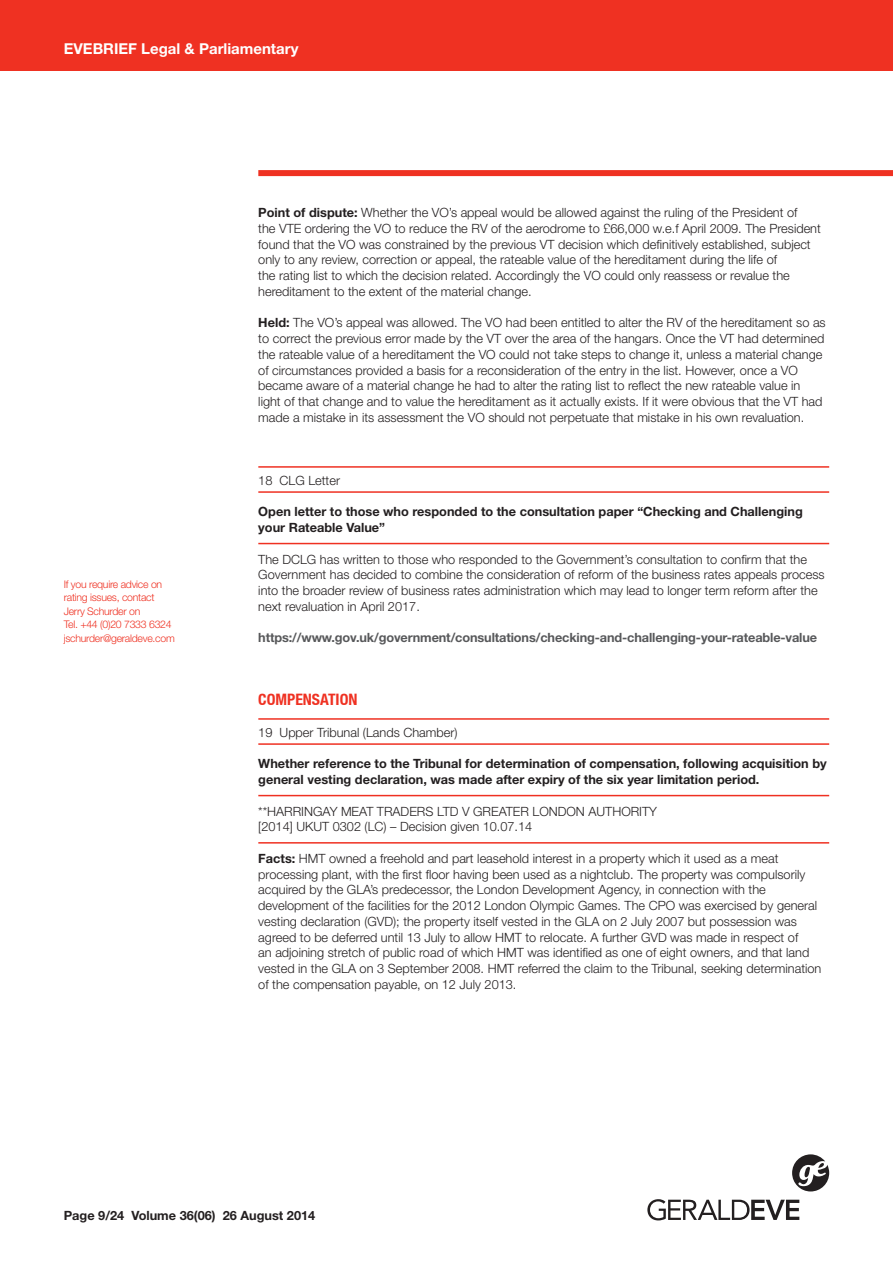
<style>
.page{position:relative;width:893px;height:1263px;background:#fff}
.page>*{position:absolute;margin:0;border:0;box-sizing:border-box;transform-origin:0 0}
.t1{font:700 condensed 15.75px "Helvetica Neue LT";color:#ef3122}
.t2{font:700 15px "Helvetica Neue";color:#fff}
.t3{font:300 12.75px/15.8px "Helvetica Neue";color:#231f20}
.t4{font:700 12.75px/15.8px "Helvetica Neue";color:#231f20}
.t5{font:700 12.75px "Helvetica Neue";letter-spacing:-.01em;color:#57585a}
.t6{font:300 10.5px "Helvetica Neue";letter-spacing:-.025em;color:#ef3122}
.s1{font-weight:700}
</style>
<div class="page">
<div style="left:0;top:0;width:893px;height:70px;background:#ef3122"></div>
<svg style="left:792px;top:1154px;width:37px;height:37px"></svg>
<svg style="left:647px;top:1199px;width:152px;height:21px"></svg>
<div style="left:258px;top:170px;width:635px;height:6px;background:#ef3122"></div>
<hr style="left:258px;top:466px;width:571px;height:2px;background:#ef3122">
<hr style="left:258px;top:491px;width:571px;height:2px;background:#ef3122">
<hr style="left:258px;top:543px;width:571px;height:1px;background:#ef3122">
<hr style="left:258px;top:718px;width:571px;height:2px;background:#ef3122">
<hr style="left:258px;top:743px;width:571px;height:2px;background:#ef3122">
<hr style="left:258px;top:795px;width:571px;height:1px;background:#ef3122">
<hr style="left:258px;top:842px;width:571px;height:1px;background:#ef3122">
<p class="t2" style="left:64px;top:40px;width:236px">EVEBRIEF Legal &amp; Parliamentary</p>
<p class="t6" style="left:64px;top:578px;width:100px">If you require advice on</p>
<p class="t6" style="left:64px;top:591px;width:92px">rating issues, contact</p>
<p class="t6" style="left:64px;top:605px;width:78px">Jerry Schurder on</p>
<p class="t6" style="left:64px;top:618px;width:109px">Tel. +44 (0)20 7333 6324</p>
<p class="t6" style="left:64px;top:632px;width:112px">jschurder@geraldeve.com</p>
<p class="t3" style="left:258px;top:204px;width:564px"><span class="s1">Point of dispute:</span> Whether the VO’s appeal would be allowed against the ruling of the President of<br>the VTE ordering the VO to reduce the RV of the aerodrome to £66,000 w.e.f April 2009. The President found that the VO was constrained by the previous VT decision which definitively established, subject only to any review, correction or appeal, the rateable value of the hereditament during the life of<br>the rating list to which the decision related. Accordingly the VO could only reassess or revalue the hereditament to the extent of the material change.</p>
<p class="t3" style="left:258px;top:315px;width:569px"><span class="s1">Held:</span> The VO’s appeal was allowed. The VO had been entitled to alter the RV of the hereditament so as to correct the previous error made by the VT over the area of the hangars. Once the VT had determined the rateable value of a hereditament the VO could not take steps to change it, unless a material change of circumstances provided a basis for a reconsideration of the entry in the list. However, once a VO became aware of a material change he had to alter the rating list to reflect the new rateable value in light of that change and to value the hereditament as it actually exists. If it were obvious that the VT had made a mistake in its assessment the VO should not perpetuate that mistake in his own revaluation.</p>
<p class="t3" style="left:258px;top:472px;width:83px">18 CLG Letter</p>
<p class="t4" style="left:258px;top:504px;width:546px">Open letter to those who responded to the consultation paper “Checking and Challenging your Rateable Value”</p>
<p class="t3" style="left:258px;top:551px;width:568px">The DCLG has written to those who responded to the Government’s consultation to confirm that the Government has decided to combine the consideration of reform of the business rates appeals process into the broader review of business rates administration which may lead to longer term reform after the next revaluation in April 2017.</p>
<p class="t5" style="left:258px;top:630px;width:560px">https://www.gov.uk/government/consultations/checking-and-challenging-your-rateable-value</p>
<p class="t1" style="left:258px;top:690px;width:101px">COMPENSATION</p>
<p class="t3" style="left:258px;top:724px;width:201px">19 Upper Tribunal (Lands Chamber)</p>
<p class="t4" style="left:258px;top:756px;width:570px">Whether reference to the Tribunal for determination of compensation, following acquisition by general vesting declaration, was made after expiry of the six year limitation period.</p>
<p class="t3" style="left:258px;top:803px;width:400px">**HARRINGAY MEAT TRADERS LTD V GREATER LONDON AUTHORITY</p>
<p class="t3" style="left:258px;top:819px;width:276px">[2014] UKUT 0302 (LC) – Decision given 10.07.14</p>
<p class="t3" style="left:258px;top:850px;width:565px"><span class="s1">Facts:</span> HMT owned a freehold and part leasehold interest in a property which it used as a meat processing plant, with the first floor having been used as a nightclub. The property was compulsorily acquired by the GLA’s predecessor, the London Development Agency, in connection with the development of the facilities for the 2012 London Olympic Games. The CPO was exercised by general vesting declaration (GVD); the property itself vested in the GLA on 2 July 2007 but possession was agreed to be deferred until 13 July to allow HMT to relocate. A further GVD was made in respect of<br>an adjoining stretch of public road of which HMT was identified as one of eight owners, and that land vested in the GLA on 3 September 2008. HMT referred the claim to the Tribunal, seeking determination of the compensation payable, on 12 July 2013.</p>
<p class="t4" style="left:64px;top:1208px;width:253px">Page 9/24 Volume 36(06) 26 August 2014</p>
</div>
